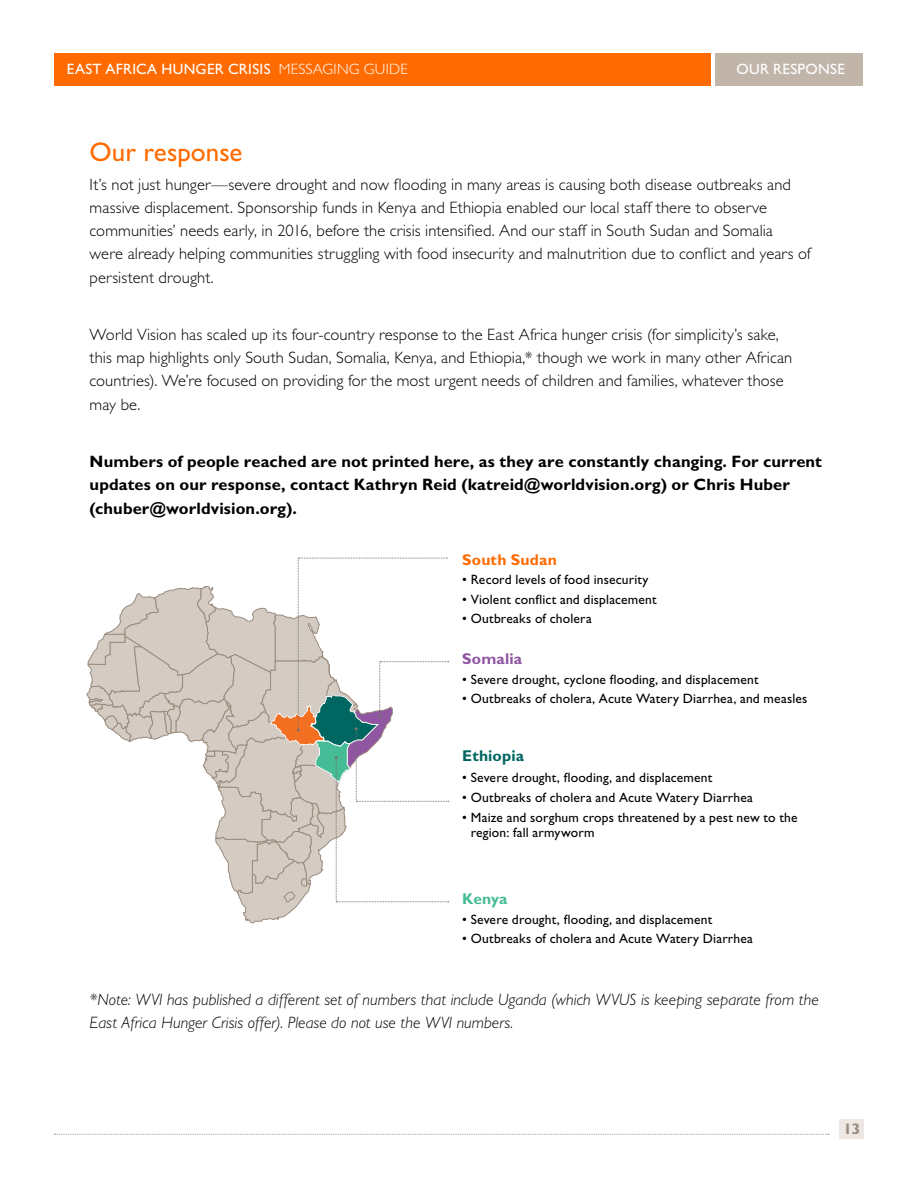
<style>
.page{position:relative;width:918px;height:1188px;background:#fff}
.page>*{position:absolute;margin:0;border:0;box-sizing:border-box;transform-origin:0 0}
.t1{font:27px "Gill Sans Std";color:#ff6b00}
.t2{font:300 16.5px/23.2px "Gill Sans Std";letter-spacing:.005em;color:#000}
.t3{font:700 16.5px/23.2px "Gill Sans Std";letter-spacing:.005em;color:#000}
.t4{font:italic 300 16.5px/23.2px "Gill Sans Std";color:#000}
.t5{font:700 15.6px "Gill Sans Std";letter-spacing:.015em;color:#ff6b00}
.t6{font:700 15.6px "Gill Sans Std";letter-spacing:.01em;color:#006662}
.t7{font:700 15.6px "Gill Sans Std";letter-spacing:.01em;color:#9055a2}
.t8{font:700 15.6px "Gill Sans Std";color:#46bc96}
.t9{font:700 15.3px "Gill Sans Std";color:#9a8b7d;scale:1.09 1}
.t10{font:15px "Gill Sans Std";letter-spacing:.02em;color:#fff}
.t11{font:13.5px/15px "Gill Sans Std";letter-spacing:.01em;color:#000}
.s1{font-weight:300}
</style>
<div class="page">
<div style="left:840px;top:1120px;width:24px;height:19px;background:#ede8e3"></div>
<svg style="left:54px;top:1134px;width:775px;height:1px"></svg>
<div style="left:716px;top:53px;width:147px;height:33px;background:#c1b5aa"></div>
<div style="left:54px;top:53px;width:657px;height:33px;background:#ff6b00"></div>
<svg style="left:87px;top:558px;width:362px;height:365px"></svg>
<p class="t10" style="left:67px;top:61px;width:342px">EAST AFRICA HUNGER CRISIS <span class="s1">MESSAGING GUIDE</span></p>
<p class="t10" style="left:737px;top:61px;width:110px">OUR RESPONSE</p>
<h1 class="t1" style="left:90px;top:136px;width:154px">Our response</h1>
<p class="t2" style="left:90px;top:173px;width:723px">It’s not just hunger—severe drought and now flooding in many areas is causing both disease outbreaks and massive displacement. Sponsorship funds in Kenya and Ethiopia enabled our local staff there to observe communities’ needs early, in 2016, before the crisis intensified. And our staff in South Sudan and Somalia<br>were already helping communities struggling with food insecurity and malnutrition due to conflict and years of persistent drought.</p>
<p class="t2" style="left:90px;top:323px;width:704px">World Vision has scaled up its four-country response to the East Africa hunger crisis (for simplicity’s sake, this map highlights only South Sudan, Somalia, Kenya, and Ethiopia,* though we work in many other African countries). We’re focused on providing for the most urgent needs of children and families, whatever those may be.</p>
<p class="t3" style="left:90px;top:450px;width:734px">Numbers of people reached are not printed here, as they are constantly changing. For current updates on our response, contact Kathryn Reid (katreid@worldvision.org) or Chris Huber (chuber@worldvision.org).</p>
<p class="t5" style="left:462px;top:550px;width:96px">South Sudan</p>
<p class="t11" style="left:462px;top:572px;width:188px">• Record levels of food insecurity</p>
<p class="t11" style="left:462px;top:592px;width:196px">• Violent conflict and displacement</p>
<p class="t11" style="left:462px;top:611px;width:131px">• Outbreaks of cholera</p>
<p class="t7" style="left:462px;top:650px;width:61px">Somalia</p>
<p class="t11" style="left:462px;top:672px;width:298px">• Severe drought, cyclone flooding, and displacement</p>
<p class="t11" style="left:462px;top:691px;width:347px">• Outbreaks of cholera, Acute Watery Diarrhea, and measles</p>
<p class="t6" style="left:462px;top:747px;width:63px">Ethiopia</p>
<p class="t11" style="left:462px;top:770px;width:252px">• Severe drought, flooding, and displacement</p>
<p class="t11" style="left:462px;top:790px;width:292px">• Outbreaks of cholera and Acute Watery Diarrhea</p>
<p class="t11" style="left:471px;top:810px;width:328px;text-indent:-9px">• Maize and sorghum crops threatened by a pest new to the region: fall armyworm</p>
<p class="t8" style="left:462px;top:890px;width:47px">Kenya</p>
<p class="t11" style="left:462px;top:912px;width:252px">• Severe drought, flooding, and displacement</p>
<p class="t11" style="left:462px;top:931px;width:292px">• Outbreaks of cholera and Acute Watery Diarrhea</p>
<p class="t4" style="left:90px;top:988px;width:731px">*Note: WVI has published a different set of numbers that include Uganda (which WVUS is keeping separate from the<br>East Africa Hunger Crisis offer). Please do not use the WVI numbers.</p>
<p class="t9" style="left:843px;top:1120px;width:18px">13</p>
</div>
